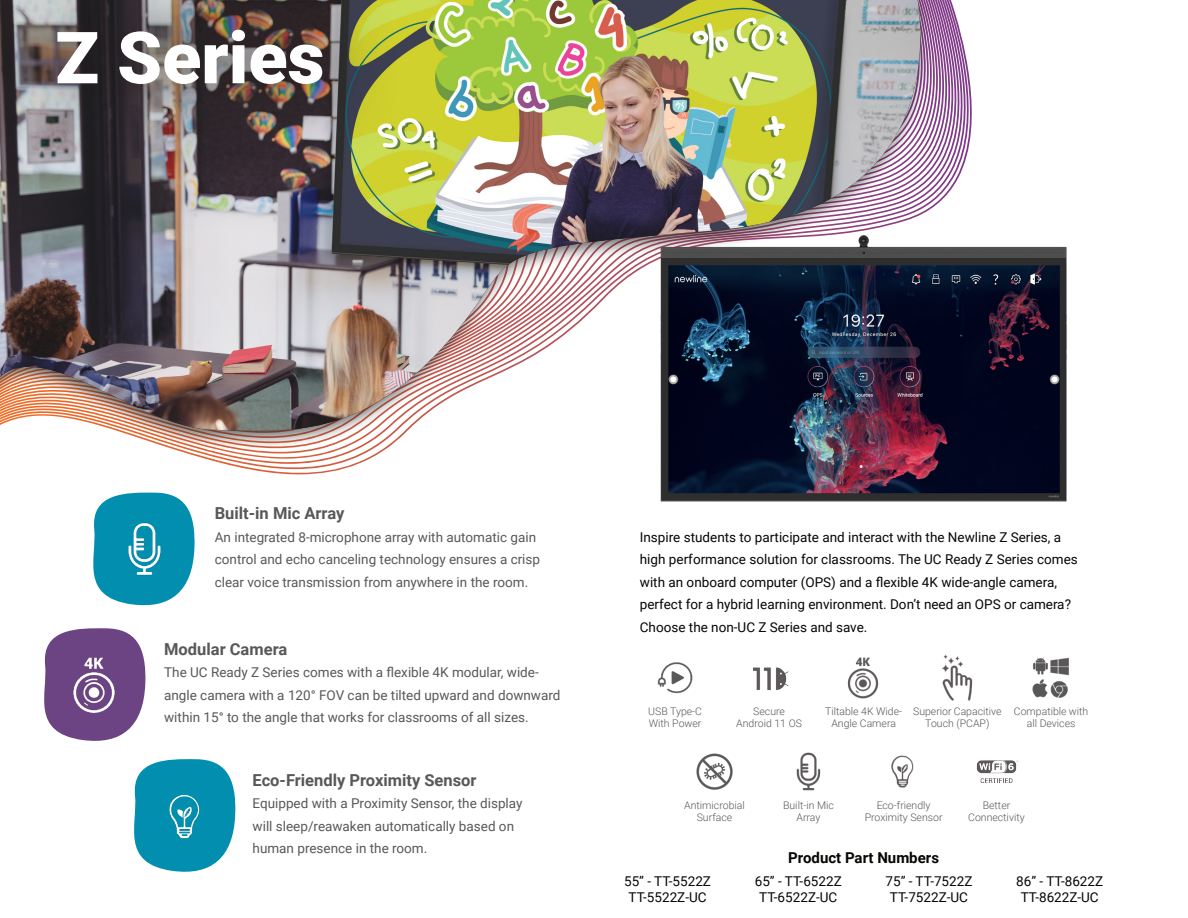
<style>
.page{position:relative;width:1188px;height:918px;background:#fff}
.page>*{position:absolute;margin:0;border:0;box-sizing:border-box;transform-origin:0 0}
.t1{font:900 72px "Roboto";color:#fff}
.t2{font:700 16.5px "Roboto";color:#595757}
.t3{font:700 15px "Roboto";color:#050703}
.t4{font:13.5px/22.5px "Roboto";color:#595757}
.t5{font:13.5px/22.5px "Roboto";color:#050703}
.t6{font:300 10.5px/12.6px "Roboto";color:#595757;text-align:center}
</style>
<div class="page">
<svg style="left:121px;top:0;width:850px;height:439px"></svg>
<img style="left:0;top:0;width:922px;height:432px">
<img style="left:658px;top:230px;width:409px;height:272px">
<img style="left:0;top:0;width:397px;height:160px">
<svg style="left:93px;top:492px;width:102px;height:114px"></svg>
<svg style="left:44px;top:628px;width:102px;height:113px"></svg>
<svg style="left:134px;top:759px;width:102px;height:113px"></svg>
<img style="left:105px;top:512px;width:80px;height:74px">
<img style="left:54px;top:648px;width:80px;height:73px">
<img style="left:145px;top:780px;width:80px;height:73px">
<img style="left:942px;top:654px;width:31px;height:47px">
<img style="left:847px;top:657px;width:32px;height:42px">
<img style="left:657px;top:662px;width:36px;height:32px">
<img style="left:1032px;top:657px;width:37px;height:41px">
<img style="left:753px;top:667px;width:36px;height:24px">
<img style="left:891px;top:755px;width:23px;height:33px">
<img style="left:796px;top:752px;width:25px;height:39px">
<img style="left:976px;top:760px;width:43px;height:23px">
<img style="left:696px;top:753px;width:37px;height:37px">
<p class="t1" style="left:55px;top:7px;width:271px">Z Series</p>
<p class="t2" style="left:215px;top:502px;width:131px">Built-in Mic Array</p>
<p class="t4" style="left:215px;top:525px;width:327px">An integrated 8-microphone array with automatic gain control and echo canceling technology ensures a crisp clear voice transmission from anywhere in the room.</p>
<p class="t2" style="left:164px;top:638px;width:125px">Modular Camera</p>
<p class="t4" style="left:164px;top:661px;width:398px">The UC Ready Z Series comes with a flexible 4K modular, wide&shy;angle camera with a 120° FOV can be tilted upward and downward within 15° to the angle that works for classrooms of all sizes.</p>
<p class="t2" style="left:253px;top:768px;width:225px">Eco-Friendly Proximity Sensor</p>
<p class="t4" style="left:253px;top:792px;width:271px">Equipped with a Proximity Sensor, the display will sleep/reawaken automatically based on human presence in the room.</p>
<p class="t5" style="left:640px;top:525px;width:439px">Inspire students to participate and interact with the Newline Z Series, a high performance solution for classrooms. The UC Ready Z Series comes with an onboard computer (OPS) and a flexible 4K wide-angle camera, perfect for a hybrid learning environment. Don’t need an OPS or camera?</p>
<p class="t5" style="left:640px;top:615px;width:229px">Choose the non-UC Z Series and save.</p>
<p class="t6" style="left:648px;top:704px;width:55px">USB Type-C</p>
<p class="t6" style="left:649px;top:717px;width:54px">With Power</p>
<p class="t6" style="left:753px;top:704px;width:33px">Secure</p>
<p class="t6" style="left:736px;top:717px;width:67px">Android 11 OS</p>
<p class="t6" style="left:825px;top:704px;width:79px">Tiltable 4K Wide-<br>Angle Camera</p>
<p class="t6" style="left:913px;top:704px;width:90px">Superior Capacitive<br>Touch (PCAP)</p>
<p class="t6" style="left:1014px;top:704px;width:76px">Compatible with all Devices</p>
<p class="t6" style="left:684px;top:798px;width:62px">Antimicrobial</p>
<p class="t6" style="left:697px;top:811px;width:37px">Surface</p>
<p class="t5" style="left:624px;top:869px;width:88px">55” - TT-5522Z</p>
<p class="t5" style="left:629px;top:885px;width:80px">TT-5522Z-UC</p>
<p class="t6" style="left:783px;top:798px;width:52px">Built-in Mic<br>Array</p>
<p class="t6" style="left:877px;top:798px;width:55px">Eco-friendly</p>
<p class="t6" style="left:865px;top:811px;width:79px">Proximity Sensor</p>
<p class="t6" style="left:983px;top:798px;width:29px">Better</p>
<p class="t6" style="left:968px;top:811px;width:58px">Connectivity</p>
<p class="t3" style="left:788px;top:847px;width:152px">Product Part Numbers</p>
<p class="t5" style="left:886px;top:869px;width:88px">75” - TT-7522Z</p>
<p class="t5" style="left:890px;top:885px;width:80px">TT-7522Z-UC</p>
<p class="t5" style="left:755px;top:869px;width:88px">65” - TT-6522Z</p>
<p class="t5" style="left:759px;top:885px;width:80px">TT-6522Z-UC</p>
<p class="t5" style="left:1016px;top:869px;width:88px">86” - TT-8622Z</p>
<p class="t5" style="left:1021px;top:885px;width:80px">TT-8622Z-UC</p>
</div>
